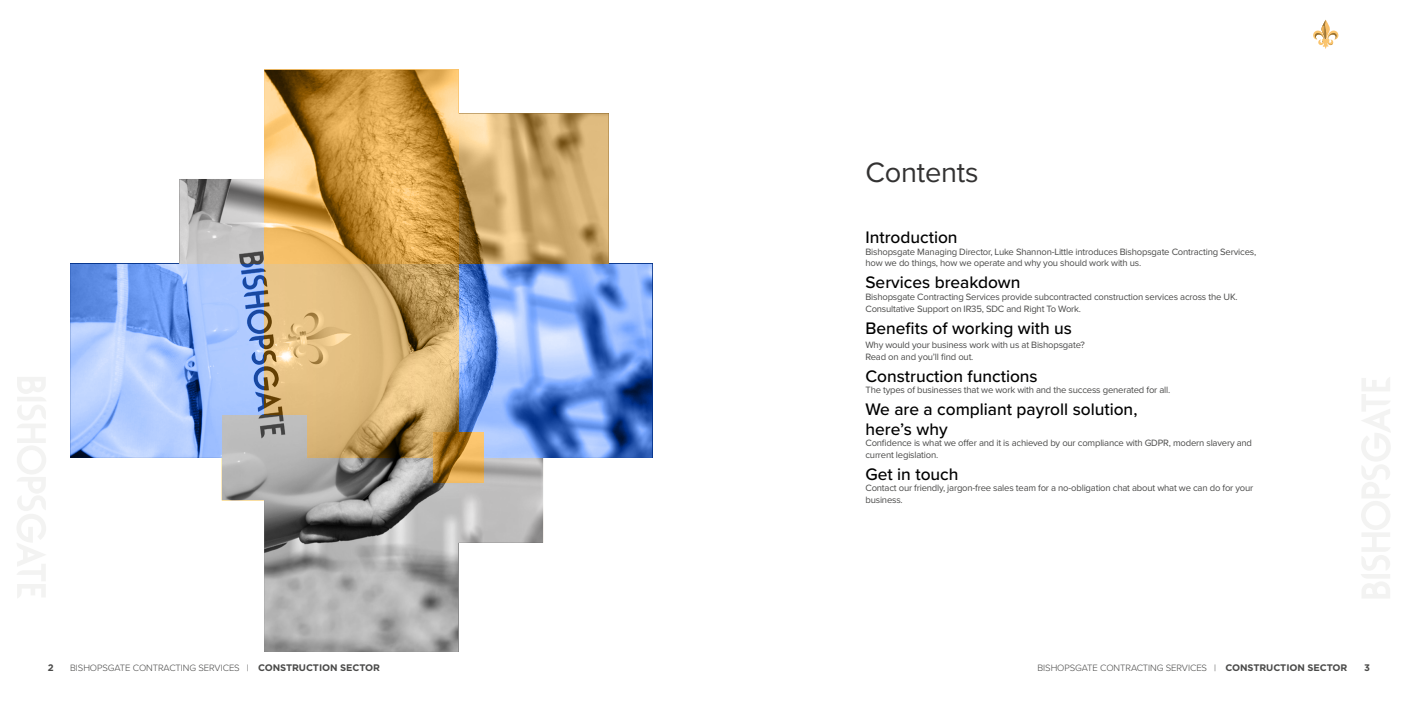
<style>
.page{position:relative;width:1418px;height:709px;background:#fff}
.page>*{position:absolute;margin:0;border:0;box-sizing:border-box;transform-origin:0 0}
.t1{font:29px "Proxima Nova";letter-spacing:-.01em;color:#333232}
.t2{font:500 17.3px/19.3px "Proxima Nova";color:#000}
.t3{font:9.5px/11.5px "Proxima Nova";letter-spacing:-.02em;color:#4a4a49}
.t4{font:300 9.5px "Proxima Nova";letter-spacing:-.01em;color:#4a4a49}
.t5{font:700 9.5px "Gotham";color:#4a4a49}
.s1{font-family:"Gotham";font-weight:700}
</style>
<div class="page">
<svg style="left:1361px;top:377px;width:29px;height:221px"></svg>
<svg style="left:17px;top:377px;width:29px;height:221px"></svg>
<svg style="left:1313px;top:20px;width:25px;height:29px"></svg>
<img style="left:71px;top:70px;width:581px;height:582px">
<h1 class="t1" style="left:865px;top:150px;width:114px">Contents</h1>
<h2 class="t2" style="left:865px;top:227px;width:94px">Introduction</h2>
<p class="t3" style="left:865px;top:245px;width:392px">Bishopsgate Managing Director, Luke Shannon-Little introduces Bishopsgate Contracting Services, how we do things, how we operate and why you should work with us.</p>
<h2 class="t2" style="left:865px;top:272px;width:156px">Services breakdown</h2>
<p class="t3" style="left:865px;top:291px;width:374px">Bishopsgate Contracting Services provide subcontracted construction services across the UK.<br>Consultative Support on IR35, SDC and Right To Work.</p>
<h2 class="t2" style="left:865px;top:317px;width:208px">Benefits of working with us</h2>
<p class="t3" style="left:865px;top:338px;width:221px">Why would your business work with us at Bishopsgate?<br>Read on and you’ll find out.</p>
<h2 class="t2" style="left:865px;top:365px;width:174px">Construction functions</h2>
<p class="t3" style="left:865px;top:384px;width:306px">The types of businesses that we work with and the success generated for all.</p>
<h2 class="t2" style="left:865px;top:399px;width:273px">We are a compliant payroll solution, here’s why</h2>
<p class="t3" style="left:865px;top:437px;width:388px">Confidence is what we offer and it is achieved by our compliance with GDPR, modern slavery and current legislation.</p>
<h2 class="t2" style="left:865px;top:463px;width:95px">Get in touch</h2>
<p class="t3" style="left:865px;top:482px;width:389px">Contact our friendly, jargon-free sales team for a no-obligation chat about what we can do for your business.</p>
<p class="t5" style="left:48px;top:661px;width:7px">2</p>
<p class="t4" style="left:70px;top:661px;width:311px">BISHOPSGATE CONTRACTING SERVICES | <span class="s1">CONSTRUCTION SECTOR</span></p>
<p class="t4" style="left:1037px;top:661px;width:311px">BISHOPSGATE CONTRACTING SERVICES | <span class="s1">CONSTRUCTION SECTOR</span></p>
<p class="t5" style="left:1363px;top:661px;width:7px">3</p>
</div>
